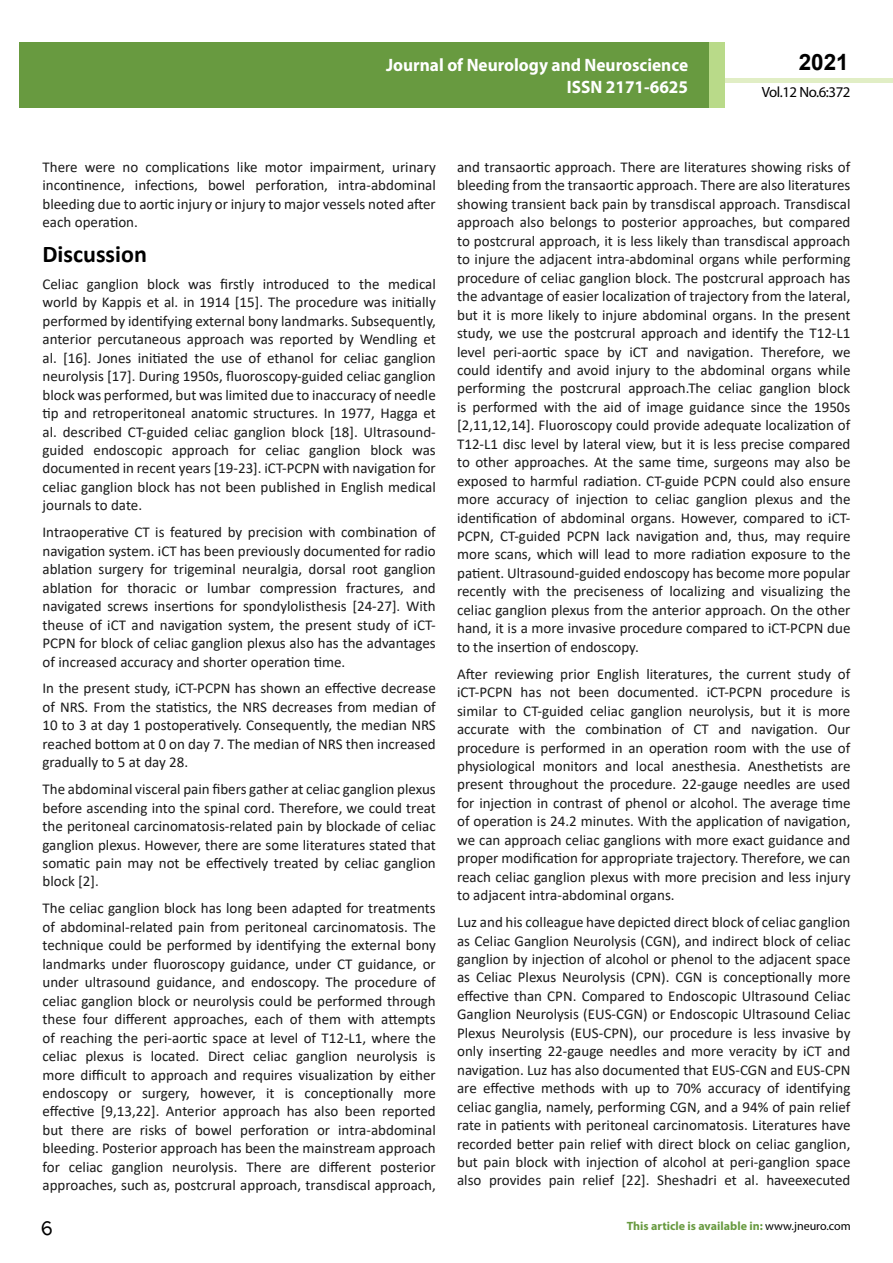
<style>
.page{position:relative;width:893px;height:1263px;background:#fff}
.page>*{position:absolute;margin:0;border:0;box-sizing:border-box;transform-origin:0 0}
.t1{font:25.5px "Tunga";color:#000}
.t2{font:700 24px "Calibri";color:#000}
.t3{font:700 22.5px "Arial";color:#000}
.t4{font:700 18px/21.6px "Myriad Pro";color:#fff;text-align:right;scale:.96 1}
.t5{font:15px/18.5px "Calibri";color:#1a1a1a;text-align:justify}
.t6{font:14.85px "Myriad Pro";letter-spacing:-.03em;color:#000}
.t7{font:700 12px "Myriad Pro";color:#689a40}
.s1{font-family:"Times New Roman"}
.s2{font-weight:400;color:#000}
</style>
<div class="page">
<hr style="left:725px;top:78px;width:168px;height:4px;background:#e1eec5">
<div style="left:19px;top:42px;width:690px;height:66px;background:#689a40"></div>
<div style="left:709px;top:42px;width:16px;height:66px;background:#b9da89"></div>
<p class="t4" style="left:386px;top:54px;width:316px">Journal of Neurology and Neuroscience<br>ISSN 2171-6625</p>
<p class="t4" style="left:517px;top:53px;width:198px">ARCHIVOS DE MEDICINA<br>ISSN 1698-9465</p>
<h3 class="t3" style="left:799px;top:46px;width:52px">2021</h3>
<p class="t6" style="left:762px;top:83px;width:90px">Vol.12 No.6:372</p>
<p class="t5" style="left:43px;top:157px;width:395px">There were no complications like motor impairment, urinary incontinence, infections, bowel perforation, intra-abdominal bleeding due to aortic injury or injury to major vessels noted after each operation.</p>
<h2 class="t2" style="left:43px;top:237px;width:106px">Discussion</h2>
<p class="t5" style="left:43px;top:274px;width:395px">Celiac ganglion block was firstly introduced to the medical world by Kappis et al. in 1914 [15]. The procedure was initially performed by identifying external bony landmarks. Subsequently, anterior percutaneous approach was reported by Wendling et al. [16]. Jones initiated the use of ethanol for celiac ganglion neurolysis [17]<span class="s1">.</span> During 1950s, fluoroscopy-guided celiac ganglion block was performed, but was limited due to inaccuracy of needle tip and retroperitoneal anatomic structures. In 1977, Hagga et al. described CT-guided celiac ganglion block [18]. Ultrasound&shy;guided endoscopic approach for celiac ganglion block was documented in recent years [19-23]. iCT-PCPN with navigation for celiac ganglion block has not been published in English medical journals to date.</p>
<p class="t5" style="left:43px;top:523px;width:395px">Intraoperative CT is featured by precision with combination of navigation system. iCT has been previously documented for radio ablation surgery for trigeminal neuralgia, dorsal root ganglion ablation for thoracic or lumbar compression fractures, and navigated screws insertions for spondylolisthesis [24-27]<span class="s1">.</span> With theuse of iCT and navigation system, the present study of iCT-PCPN for block of celiac ganglion plexus also has the advantages of increased accuracy and shorter operation time.</p>
<p class="t5" style="left:43px;top:679px;width:395px">In the present study, iCT-PCPN has shown an effective decrease of NRS. From the statistics, the NRS decreases from median of 10 to 3 at day 1 postoperatively. Consequently, the median NRS reached bottom at 0 on day 7. The median of NRS then increased gradually to 5 at day 28.</p>
<p class="t5" style="left:43px;top:780px;width:395px">The abdominal visceral pain fibers gather at celiac ganglion plexus before ascending into the spinal cord. Therefore, we could treat the peritoneal carcinomatosis-related pain by blockade of celiac ganglion plexus. However, there are some literatures stated that somatic pain may not be effectively treated by celiac ganglion block [2]<span class="s1">.</span></p>
<p class="t5" style="left:43px;top:899px;width:395px">The celiac ganglion block has long been adapted for treatments of abdominal-related pain from peritoneal carcinomatosis. The technique could be performed by identifying the external bony landmarks under fluoroscopy guidance, under CT guidance, or under ultrasound guidance, and endoscopy. The procedure of celiac ganglion block or neurolysis could be performed through these four different approaches, each of them with attempts of reaching the peri-aortic space at level of T12-L1, where the celiac plexus is located. Direct celiac ganglion neurolysis is more difficult to approach and requires visualization by either endoscopy or surgery, however, it is conceptionally more effective [9,13,22]. Anterior approach has also been reported but there are risks of bowel perforation or intra-abdominal bleeding. Posterior approach has been the mainstream approach for celiac ganglion neurolysis. There are different posterior approaches, such as, postcrural approach, transdiscal approach,</p>
<p class="t5" style="left:457px;top:157px;width:395px">and transaortic approach. There are literatures showing risks of bleeding from the transaortic approach. There are also literatures showing transient back pain by transdiscal approach. Transdiscal approach also belongs to posterior approaches, but compared to postcrural approach, it is less likely than transdiscal approach to injure the adjacent intra-abdominal organs while performing procedure of celiac ganglion block. The postcrural approach has the advantage of easier localization of trajectory from the lateral, but it is more likely to injure abdominal organs. In the present study, we use the postcrural approach and identify the T12-L1 level peri-aortic space by iCT and navigation. Therefore, we could identify and avoid injury to the abdominal organs while performing the postcrural approach.The celiac ganglion block is performed with the aid of image guidance since the 1950s [2,11,12,14]. Fluoroscopy could provide adequate localization of T12-L1 disc level by lateral view, but it is less precise compared to other approaches. At the same time, surgeons may also be exposed to harmful radiation. CT-guide PCPN could also ensure more accuracy of injection to celiac ganglion plexus and the identification of abdominal organs. However, compared to iCT-PCPN, CT-guided PCPN lack navigation and, thus, may require more scans, which will lead to more radiation exposure to the patient. Ultrasound-guided endoscopy has become more popular recently with the preciseness of localizing and visualizing the celiac ganglion plexus from the anterior approach. On the other hand, it is a more invasive procedure compared to iCT-PCPN due to the insertion of endoscopy.</p>
<p class="t5" style="left:457px;top:664px;width:395px">After reviewing prior English literatures, the current study of iCT-PCPN has not been documented. iCT-PCPN procedure is similar to CT-guided celiac ganglion neurolysis, but it is more accurate with the combination of CT and navigation. Our procedure is performed in an operation room with the use of physiological monitors and local anesthesia. Anesthetists are present throughout the procedure. 22-gauge needles are used for injection in contrast of phenol or alcohol. The average time of operation is 24.2 minutes. With the application of navigation, we can approach celiac ganglions with more exact guidance and proper modification for appropriate trajectory. Therefore, we can reach celiac ganglion plexus with more precision and less injury to adjacent intra-abdominal organs.</p>
<p class="t5" style="left:457px;top:912px;width:395px">Luz and his colleague have depicted direct block of celiac ganglion as Celiac Ganglion Neurolysis (CGN), and indirect block of celiac ganglion by injection of alcohol or phenol to the adjacent space as Celiac Plexus Neurolysis (CPN). CGN is conceptionally more effective than CPN. Compared to Endoscopic Ultrasound Celiac Ganglion Neurolysis (EUS-CGN) or Endoscopic Ultrasound Celiac Plexus Neurolysis (EUS-CPN), our procedure is less invasive by only inserting 22-gauge needles and more veracity by iCT and navigation. Luz has also documented that EUS-CGN and EUS-CPN are effective methods with up to 70% accuracy of identifying celiac ganglia, namely, performing CGN, and a 94% of pain relief rate in patients with peritoneal carcinomatosis. Literatures have recorded better pain relief with direct block on celiac ganglion, but pain block with injection of alcohol at peri-ganglion space also provides pain relief [22]. Sheshadri et al. haveexecuted</p>
<h1 class="t1" style="left:41px;top:1211px;width:14px">6</h1>
<p class="t7" style="left:627px;top:1218px;width:225px">This article is available in: <span class="s2">www.jneuro.com</span></p>
</div>
